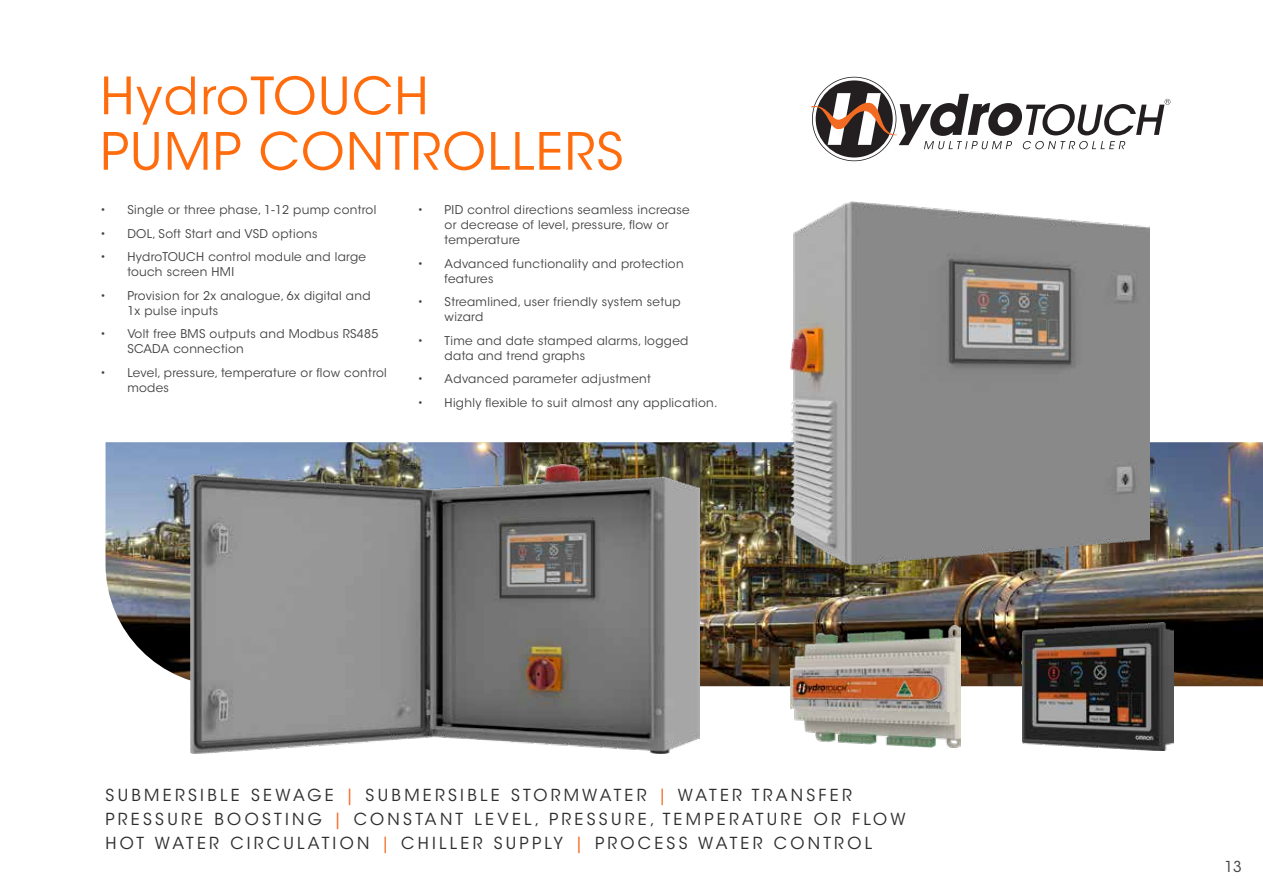
<style>
.page{position:relative;width:1263px;height:893px;background:#fff}
.page>*{position:absolute;margin:0;border:0;box-sizing:border-box;transform-origin:0 0}
.t1{font:51px/55.5px "ITC Avant Garde Std";letter-spacing:.03em;color:#ff6c0e}
.t2{font:16.5px/24px "ITC Avant Garde Std";letter-spacing:.2em;color:#2e2e2f}
.t3{font:15px "ITC Avant Garde Std";color:#414042}
.t4{font:12px/15px "ITC Avant Garde Std";letter-spacing:.025em;color:#414042}
.s1{color:#f36b22}
</style>
<div class="page">
<img style="left:106px;top:442px;width:1157px;height:244px">
<img style="left:791px;top:201px;width:358px;height:363px">
<img style="left:190px;top:465px;width:510px;height:289px">
<img style="left:791px;top:626px;width:169px;height:122px">
<img style="left:1023px;top:622px;width:151px;height:128px">
<svg style="left:811px;top:77px;width:359px;height:84px"></svg>
<h1 class="t1" style="left:100px;top:69px;width:525px">HydroTOUCH<br>PUMP CONTROLLERS</h1>
<p class="t4" style="left:100px;top:203px;width:278px">• Single or three phase, 1-12 pump control</p>
<p class="t4" style="left:100px;top:226px;width:219px">• DOL, Soft Start and VSD options</p>
<p class="t4" style="left:127px;top:250px;width:240px;text-indent:-27px">• HydroTOUCH control module and large touch screen HMI</p>
<p class="t4" style="left:127px;top:288px;width:245px;text-indent:-27px">• Provision for 2x analogue, 6x digital and<br>1x pulse inputs</p>
<p class="t4" style="left:127px;top:327px;width:253px;text-indent:-27px">• Volt free BMS outputs and Modbus RS485<br>SCADA connection</p>
<p class="t4" style="left:127px;top:365px;width:261px;text-indent:-27px">• Level, pressure, temperature or flow control modes</p>
<p class="t4" style="left:445px;top:203px;width:246px;text-indent:-27px">• PID control directions seamless increase or decrease of level, pressure, flow or temperature</p>
<p class="t4" style="left:445px;top:256px;width:241px;text-indent:-27px">• Advanced functionality and protection features</p>
<p class="t4" style="left:445px;top:295px;width:238px;text-indent:-27px">• Streamlined, user friendly system setup wizard</p>
<p class="t4" style="left:445px;top:333px;width:245px;text-indent:-27px">• Time and date stamped alarms, logged data and trend graphs</p>
<p class="t4" style="left:418px;top:372px;width:235px">• Advanced parameter adjustment</p>
<p class="t4" style="left:418px;top:395px;width:301px">• Highly flexible to suit almost any application.</p>
<h2 class="t2" style="left:106px;top:783px;width:801px">SUBMERSIBLE SEWAGE <span class="s1">|</span> SUBMERSIBLE STORMWATER <span class="s1">|</span> WATER TRANSFER<br>PRESSURE BOOSTING <span class="s1">|</span> CONSTANT LEVEL, PRESSURE, TEMPERATURE OR FLOW<br>HOT WATER CIRCULATION <span class="s1">|</span> CHILLER SUPPLY <span class="s1">|</span> PROCESS WATER CONTROL</h2>
<p class="t3" style="left:1224px;top:858px;width:19px">13</p>
</div>
